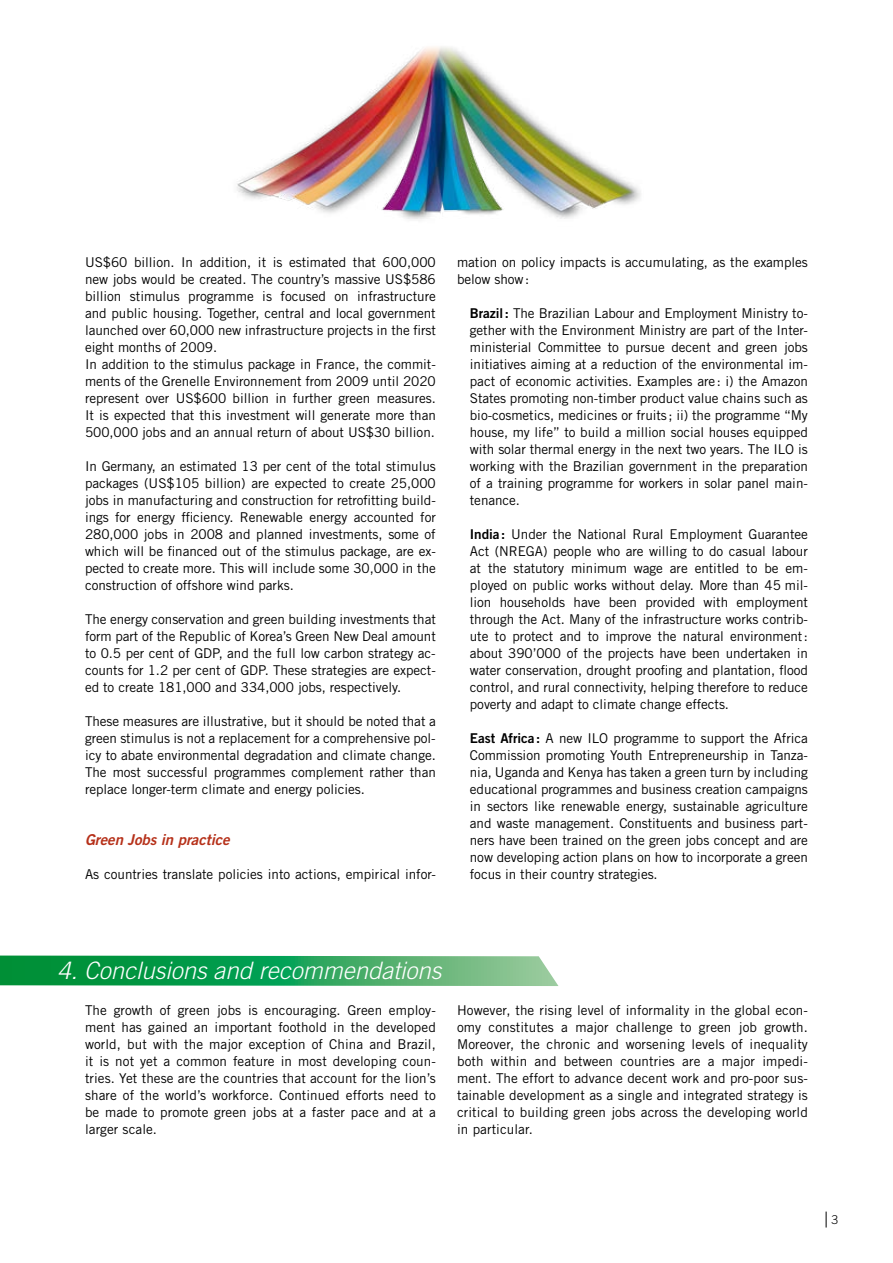
<style>
.page{position:relative;width:893px;height:1263px;background:#fff}
.page>*{position:absolute;margin:0;border:0;box-sizing:border-box;transform-origin:0 0}
.t1{font:italic 300 24px "Trade Gothic";color:#fff}
.t2{font:italic 15px "Trade Gothic Bold Two";letter-spacing:-.03em;color:#b6311a}
.t3{font:13.5px/17px "Trade Gothic";letter-spacing:-.005em;color:#000;text-align:justify}
.t4{font:300 12.15px "Trade Gothic";color:#000}
.s1{font-family:"Trade Gothic Bold Two"}
</style>
<div class="page">
<img style="left:236px;top:46px;width:405px;height:173px">
<svg style="left:826px;top:1211px;width:1px;height:16px"></svg>
<svg style="left:0;top:955px;width:558px;height:31px;background:#38a965"></svg>
<p class="t3" style="left:85px;top:253px;width:352px;text-align:left">US$60 billion. In addition, it is estimated that 600,000 new jobs would be created. The country’s massive US$586 billion stimulus programme is focused on infrastructure and public housing. Together, central and local government launched over 60,000 new infrastructure projects in the first eight months of 2009.<br>In addition to the stimulus package in France, the commit&shy;ments of the Grenelle Environnement from 2009 until 2020 represent over US$600 billion in further green measures.<br>It is expected that this investment will generate more than 500,000 jobs and an annual return of about US$30 billion.</p>
<p class="t3" style="left:85px;top:457px;width:352px">In Germany, an estimated 13 per cent of the total stimulus packages (US$105 billion) are expected to create 25,000 jobs in manufacturing and construction for retrofitting build&shy;ings for energy fficiency. Renewable energy accounted for 280,000 jobs in 2008 and planned investments, some of which will be financed out of the stimulus package, are ex&shy;pected to create more. This will include some 30,000 in the construction of offshore wind parks.</p>
<p class="t3" style="left:85px;top:610px;width:352px">The energy conservation and green building investments that form part of the Republic of Korea’s Green New Deal amount to 0.5 per cent of GDP, and the full low carbon strategy ac&shy;counts for 1.2 per cent of GDP. These strategies are expect&shy;ed to create 181,000 and 334,000 jobs, respectively.</p>
<p class="t3" style="left:85px;top:712px;width:352px">These measures are illustrative, but it should be noted that a green stimulus is not a replacement for a comprehensive pol&shy;icy to abate environmental degradation and climate change.<br>The most successful programmes complement rather than replace longer-term climate and energy policies.</p>
<p class="t2" style="left:85px;top:830px;width:147px">Green Jobs in practice</p>
<p class="t3" style="left:85px;top:865px;width:352px">As countries translate policies into actions, empirical infor-</p>
<p class="t3" style="left:457px;top:253px;width:352px">mation on policy impacts is accumulating, as the examples below show:</p>
<p class="t3" style="left:470px;top:304px;width:340px"><span class="s1">Brazil:</span> The Brazilian Labour and Employment Ministry to&shy;gether with the Environment Ministry are part of the Inter&shy;ministerial Committee to pursue decent and green jobs initiatives aiming at a reduction of the environmental im&shy;pact of economic activities. Examples are: i) the Amazon States promoting non-timber product value chains such as bio-cosmetics, medicines or fruits ; ii) the programme “My house, my life” to build a million social houses equipped with solar thermal energy in the next two years. The ILO is working with the Brazilian government in the preparation of a training programme for workers in solar panel main&shy;tenance.</p>
<p class="t3" style="left:470px;top:525px;width:340px"><span class="s1">India:</span> Under the National Rural Employment Guarantee Act (NREGA) people who are willing to do casual labour at the statutory minimum wage are entitled to be em&shy;ployed on public works without delay. More than 45 mil&shy;lion households have been provided with employment through the Act. Many of the infrastructure works contrib&shy;ute to protect and to improve the natural environment: about 390’000 of the projects have been undertaken in water conservation, drought proofing and plantation, flood control, and rural connectivity, helping therefore to reduce poverty and adapt to climate change effects.</p>
<p class="t3" style="left:470px;top:729px;width:340px"><span class="s1">East Africa:</span> A new ILO programme to support the Africa Commission promoting Youth Entrepreneurship in Tanza&shy;nia, Uganda and Kenya has taken a green turn by including educational programmes and business creation campaigns in sectors like renewable energy, sustainable agriculture and waste management. Constituents and business part&shy;ners have been trained on the green jobs concept and are now developing action plans on how to incorporate a green focus in their country strategies.</p>
<h1 class="t1" style="left:57px;top:957px;width:386px">4. Conclusions and recommendations</h1>
<p class="t3" style="left:85px;top:1002px;width:352px">The growth of green jobs is encouraging. Green employ&shy;ment has gained an important foothold in the developed world, but with the major exception of China and Brazil, it is not yet a common feature in most developing coun&shy;tries. Yet these are the countries that account for the lion’s share of the world’s workforce. Continued efforts need to be made to promote green jobs at a faster pace and at a larger scale.</p>
<p class="t3" style="left:457px;top:1002px;width:352px">However, the rising level of informality in the global econ&shy;omy constitutes a major challenge to green job growth.<br>Moreover, the chronic and worsening levels of inequality both within and between countries are a major impedi&shy;ment. The effort to advance decent work and pro-poor sus&shy;tainable development as a single and integrated strategy is critical to building green jobs across the developing world in particular.</p>
<p class="t4" style="left:831px;top:1212px;width:8px">3</p>
</div>
